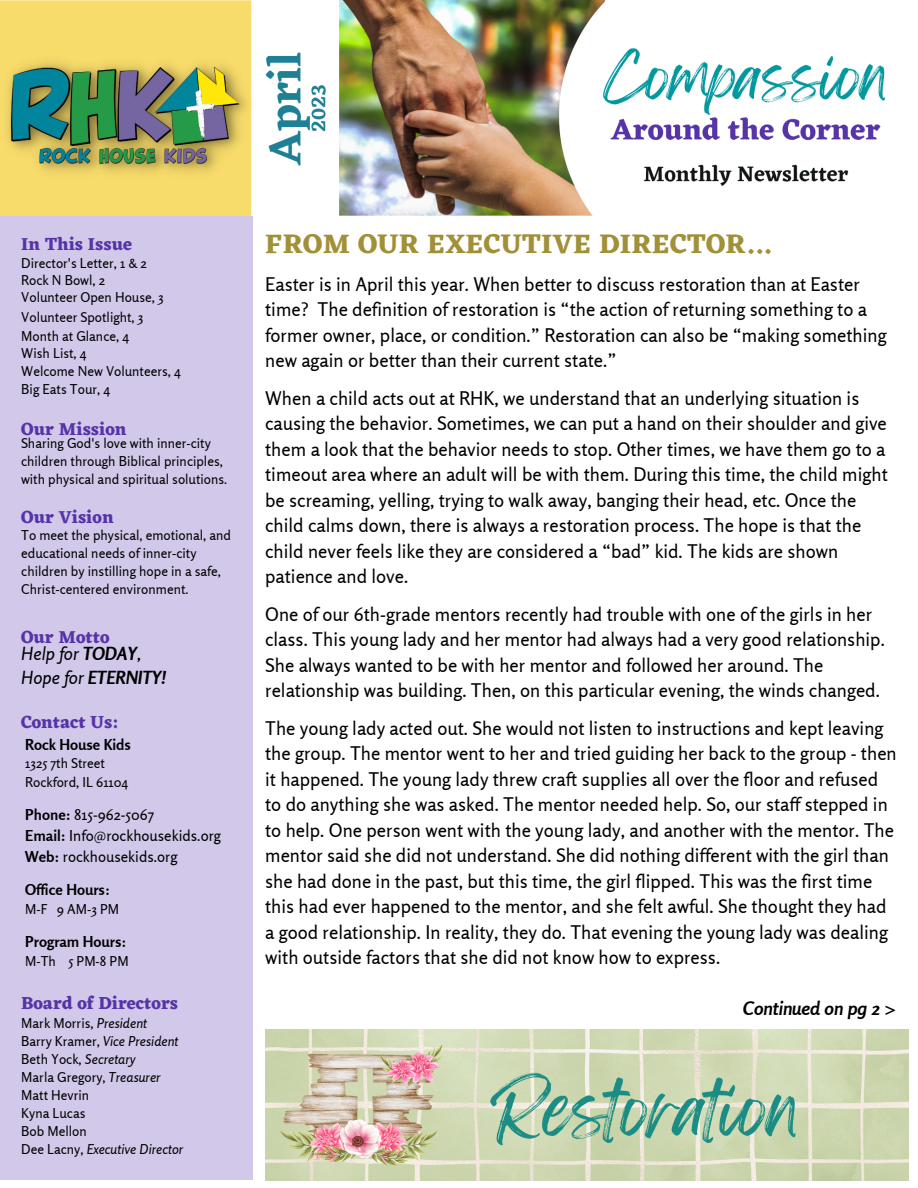
<style>
.page{position:relative;width:918px;height:1188px;background:#fff}
.page>*{position:absolute;margin:0;border:0;box-sizing:border-box;transform-origin:0 0}
.t1{font:700 27.9px "Eczar";letter-spacing:.015em;color:#a29038}
.t2{font:18.75px/25.5px "Rosario";color:#000}
.t3{font:italic 700 18.75px "Rosario";color:#000}
.t4{font:700 18px "Eczar";color:#5634a8}
.t5{font:italic 18px/24.8px "Rosario";color:#000}
.t6{font:15px/21px "Rosario";color:#000}
.t7{font:700 15px "Rosario";color:#000}
.t8{font:13.5px/18px "Rosario";color:#000}
.s1{font-weight:700}
.s2{font-style:italic}
</style>
<div class="page">
<img style="left:0;top:0;width:885px;height:216px">
<img style="left:265px;top:1029px;width:644px;height:152px">
<div style="left:0;top:216px;width:253px;height:964px;background:#d2c9ea"></div>
<p class="t4" style="left:21px;top:234px;width:112px">In This Issue</p>
<h1 class="t1" style="left:265px;top:227px;width:507px">FROM OUR EXECUTIVE DIRECTOR...</h1>
<p class="t8" style="left:21px;top:255px;width:144px;line-height:17px">Director's Letter, 1 &amp; 2<br>Rock N Bowl, 2<br>Volunteer Open House, 3</p>
<p class="t8" style="left:21px;top:308px;width:161px">Volunteer Spotlight, 3<br>Month at Glance, 4<br>Wish List, 4<br>Welcome New Volunteers, 4<br>Big Eats Tour, 4</p>
<p class="t4" style="left:21px;top:418px;width:107px">Our Mission</p>
<p class="t8" style="left:21px;top:434px;width:208px">Sharing God's love with inner-city children through Biblical principles, with physical and spiritual solutions.</p>
<p class="t4" style="left:21px;top:506px;width:94px">Our Vision</p>
<p class="t2" style="left:265px;top:271px;width:623px">Easter is in April this year. When better to discuss restoration than at Easter time? The definition of restoration is “the action of returning something to a former owner, place, or condition.” Restoration can also be “making something new again or better than their current state.”</p>
<p class="t2" style="left:265px;top:385px;width:624px">When a child acts out at RHK, we understand that an underlying situation is causing the behavior. Sometimes, we can put a hand on their shoulder and give them a look that the behavior needs to stop. Other times, we have them go to a timeout area where an adult will be with them. During this time, the child might be screaming, yelling, trying to walk away, banging their head, etc. Once the child calms down, there is always a restoration process. The hope is that the child never feels like they are considered a “bad” kid. The kids are shown patience and love.</p>
<p class="t2" style="left:265px;top:601px;width:621px">One of our 6th-grade mentors recently had trouble with one of the girls in her class. This young lady and her mentor had always had a very good relationship.<br>She always wanted to be with her mentor and followed her around. The relationship was building. Then, on this particular evening, the winds changed.</p>
<p class="t2" style="left:265px;top:715px;width:633px">The young lady acted out. She would not listen to instructions and kept leaving the group. The mentor went to her and tried guiding her back to the group - then it happened. The young lady threw craft supplies all over the floor and refused to do anything she was asked. The mentor needed help. So, our staff stepped in to help. One person went with the young lady, and another with the mentor. The mentor said she did not understand. She did nothing different with the girl than she had done in the past, but this time, the girl flipped. This was the first time this had ever happened to the mentor, and she felt awful. She thought they had a good relationship. In reality, they do. That evening the young lady was dealing with outside factors that she did not know how to express.</p>
<p class="t3" style="left:743px;top:997px;width:155px">Continued on pg 2 &gt;</p>
<p class="t8" style="left:21px;top:526px;width:211px">To meet the physical, emotional, and educational needs of inner-city children by instilling hope in a safe, Christ-centered environment.</p>
<p class="t4" style="left:21px;top:626px;width:90px">Our Motto</p>
<p class="t5" style="left:21px;top:641px;width:146px">Help for <span class="s1">TODAY</span>,<br>Hope for <span class="s1">ETERNITY!</span></p>
<p class="t4" style="left:21px;top:711px;width:100px">Contact Us:</p>
<p class="t7" style="left:25px;top:735px;width:107px">Rock House Kids</p>
<p class="t8" style="left:25px;top:754px;width:105px;line-height:18.8px">1325 7th Street<br>Rockford, IL 61104</p>
<p class="t6" style="left:25px;top:804px;width:197px"><span class="s1">Phone:</span> 815-962-5067<br><span class="s1">Email:</span> Info@rockhousekids.org<br><span class="s1">Web:</span> rockhousekids.org</p>
<p class="t7" style="left:25px;top:880px;width:86px">Office Hours:</p>
<p class="t8" style="left:25px;top:900px;width:95px">M-F 9 AM-3 PM</p>
<p class="t7" style="left:25px;top:932px;width:103px">Program Hours:</p>
<p class="t8" style="left:25px;top:952px;width:105px">M-Th 5 PM-8 PM</p>
<p class="t4" style="left:21px;top:992px;width:159px">Board of Directors</p>
<p class="t8" style="left:21px;top:1014px;width:164px">Mark Morris, <span class="s2">President<br></span>Barry Kramer, <span class="s2">Vice President<br></span>Beth Yock, <span class="s2">Secretary<br></span>Marla Gregory, <span class="s2">Treasurer<br></span>Matt Hevrin<br>Kyna Lucas<br>Bob Mellon<br>Dee Lacny, <span class="s2">Executive Director</span></p>
</div>
